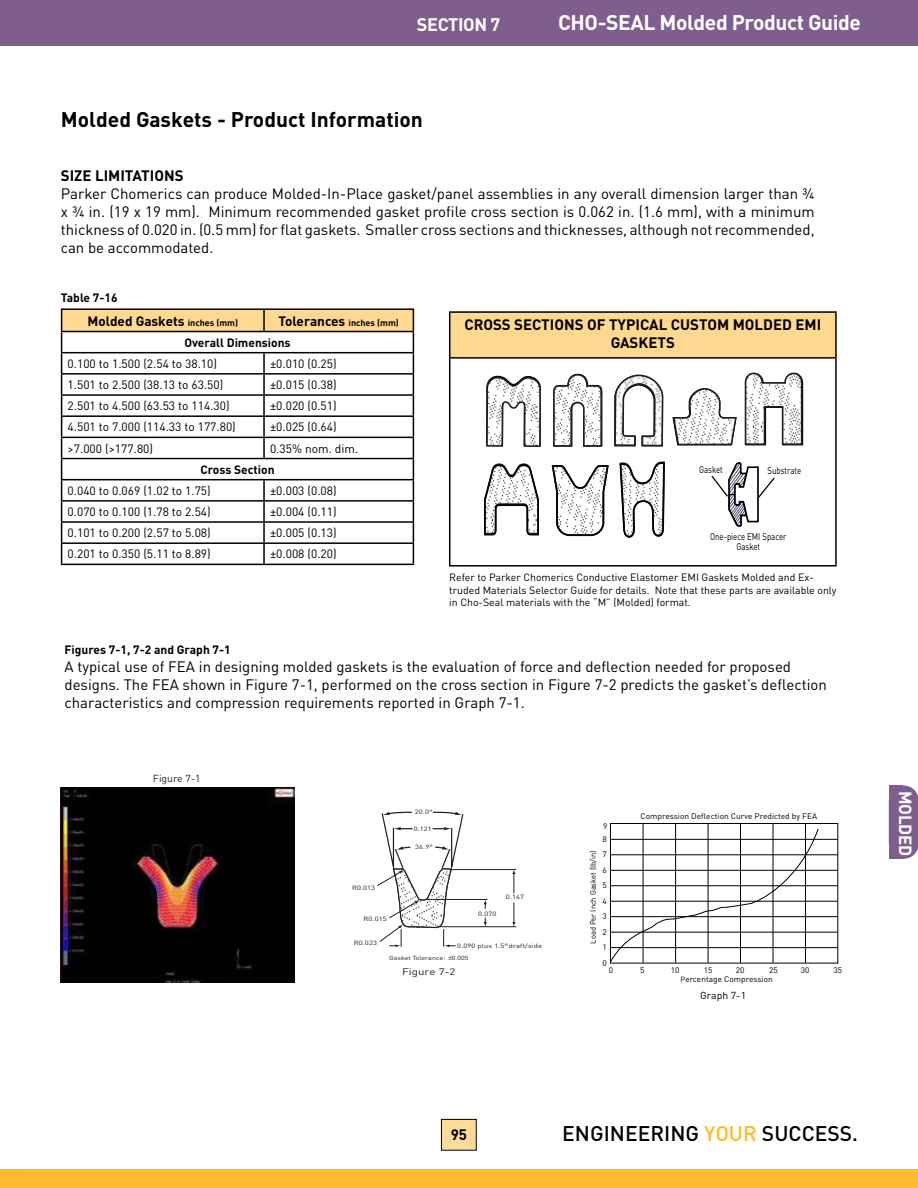
<style>
.page{position:relative;width:918px;height:1188px;background:#fff}
.page>*{position:absolute;margin:0;border:0;box-sizing:border-box;transform-origin:0 0}
.t1{font:700 21px "DINOT";color:#000}
.t2{font:700 21px "DINOT";letter-spacing:-.02em;color:#fff}
.t3{font:500 21px "DINOT";color:#000}
.t4{font:700 18px "DINOT";letter-spacing:-.02em;color:#fff}
.t5{font:700 17.4px "DINOT";letter-spacing:-.02em;color:#fff;scale:.96 1}
.t6{font:15px/18px "DINOT";color:#000;text-align:justify}
.t7{font:700 15px/18px "DINOT";color:#000;text-align:center}
.t8{font:700 13.5px "DINOT";color:#000}
.t9{font:12px "DINOT";color:#000}
.t10{font:700 12px "DINOT";color:#000}
.t11{font:10.5px/12.6px "DINOT";color:#000}
.t12{font:10.05px "DINOT";color:#231f20;scale:1.04 1}
.t13{font:10.05px "DINOT";color:#000;scale:1.04 1}
.t14{font:9.75px/9.8px "DINOT";color:#000;text-align:center;scale:.81 1}
.t15{font:9.3px "DINOT";color:#221f20;scale:1.23 1}
.t16{font:8.1px/15.5px "DINOT";color:#000;text-align:justify;scale:1.04 1}
.t17{font:7.8px "DINOT";color:#000;scale:.96 1}
.t18{font:6.15px "DINOT";letter-spacing:.015em;color:#221f20;scale:1.23 1}
.t19{font:5.85px "DINOT";letter-spacing:-.005em;color:#221f20;scale:1.23 1}
.s1{font-size:9px}
.s2{font-size:7.5px}
.s3{color:#fdbb30}
</style>
<div class="page">
<div style="left:441px;top:1119px;width:35px;height:31px;background:#ffda98"></div>
<div style="left:441px;top:1119px;width:36px;height:32px;border:1px solid #000"></div>
<div style="left:0;top:1169px;width:918px;height:19px;background:#fdbb30"></div>
<div style="left:0;top:0;width:918px;height:45px;background:#7f5e8f"></div>
<div style="left:889px;top:786px;width:29px;height:73px;background:#7f5e8f;border-radius:15px"></div>
<div style="left:889px;top:786px;width:13px;height:73px;background:#7f5e8f"></div>
<div style="left:450px;top:312px;width:386px;height:46px;background:#ffd990"></div>
<hr style="left:449px;top:311px;width:388px;height:2px;background:#000">
<hr style="left:449px;top:313px;width:1px;height:44px;background:#000">
<hr style="left:835px;top:313px;width:2px;height:44px;background:#000">
<hr style="left:449px;top:357px;width:388px;height:2px;background:#000">
<hr style="left:449px;top:359px;width:1px;height:206px;background:#000">
<hr style="left:835px;top:359px;width:2px;height:206px;background:#000">
<hr style="left:449px;top:565px;width:388px;height:2px;background:#000">
<hr style="left:61px;top:308px;width:203px;height:2px;background:#000">
<hr style="left:264px;top:308px;width:150px;height:2px;background:#000">
<svg style="left:61px;top:309px;width:353px;height:255px"></svg>
<hr style="left:61px;top:564px;width:203px;height:1px;background:#000">
<hr style="left:264px;top:564px;width:150px;height:1px;background:#000">
<svg style="left:377px;top:811px;width:87px;height:136px"></svg>
<hr style="left:440px;top:926px;width:76px;height:1px;background:#221f20">
<hr style="left:452px;top:869px;width:64px;height:1px;background:#221f20">
<hr style="left:427px;top:899px;width:60px;height:1px;background:#221f20">
<svg style="left:484px;top:900px;width:3px;height:9px"></svg>
<svg style="left:484px;top:918px;width:3px;height:8px"></svg>
<svg style="left:512px;top:903px;width:3px;height:23px"></svg>
<svg style="left:512px;top:870px;width:3px;height:23px"></svg>
<svg style="left:448px;top:956px;width:4px;height:4px"></svg>
<hr style="left:611px;top:839px;width:227px;height:1px;background:#000">
<hr style="left:611px;top:855px;width:227px;height:1px;background:#000">
<hr style="left:611px;top:870px;width:227px;height:1px;background:#000">
<hr style="left:611px;top:886px;width:227px;height:1px;background:#000">
<hr style="left:611px;top:901px;width:227px;height:1px;background:#000">
<hr style="left:611px;top:916px;width:227px;height:1px;background:#000">
<hr style="left:611px;top:932px;width:227px;height:1px;background:#000">
<hr style="left:611px;top:947px;width:227px;height:1px;background:#000">
<hr style="left:643px;top:824px;width:1px;height:139px;background:#000">
<hr style="left:675px;top:824px;width:1px;height:139px;background:#000">
<hr style="left:708px;top:824px;width:1px;height:139px;background:#000">
<hr style="left:740px;top:824px;width:1px;height:139px;background:#000">
<hr style="left:773px;top:824px;width:1px;height:139px;background:#000">
<hr style="left:805px;top:824px;width:1px;height:139px;background:#000">
<svg style="left:612px;top:828px;width:207px;height:133px"></svg>
<div style="left:610px;top:823px;width:228px;height:140px;border:1px solid #000"></div>
<img style="left:61px;top:787px;width:234px;height:195px">
<svg style="left:486px;top:375px;width:55px;height:72px"></svg>
<svg style="left:484px;top:463px;width:55px;height:73px"></svg>
<svg style="left:551px;top:372px;width:253px;height:166px"></svg>
<p class="t4" style="left:417px;top:12px;width:85px">SECTION 7</p>
<h1 class="t2" style="left:558px;top:9px;width:304px">CHO-SEAL Molded Product Guide</h1>
<h1 class="t1" style="left:61px;top:105px;width:364px">Molded Gaskets - Product Information</h1>
<p class="t7" style="left:61px;top:166px;width:124px">SIZE LIMITATIONS</p>
<p class="t6" style="left:61px;top:184px;width:755px">Parker Chomerics can produce Molded-In-Place gasket/panel assemblies in any overall dimension larger than ¾ x ¾ in. (19 x 19 mm). Minimum recommended gasket profile cross section is 0.062 in. (1.6 mm), with a minimum thickness of 0.020 in. (0.5 mm) for flat gaskets. Smaller cross sections and thicknesses, although not recommended, can be accommodated.</p>
<p class="t10" style="left:61px;top:290px;width:58px">Table 7-16</p>
<p class="t8" style="left:87px;top:311px;width:152px">Molded Gaskets <span class="s1">inches (mm)</span></p>
<p class="t8" style="left:278px;top:311px;width:122px">Tolerances <span class="s1">inches (mm)</span></p>
<p class="t10" style="left:184px;top:334px;width:108px">Overall Dimensions</p>
<p class="t9" style="left:68px;top:355px;width:151px">0.100 to 1.500 (2.54 to 38.10)</p>
<p class="t9" style="left:270px;top:355px;width:68px">±0.010 (0.25)</p>
<p class="t9" style="left:68px;top:377px;width:157px">1.501 to 2.500 (38.13 to 63.50)</p>
<p class="t9" style="left:270px;top:377px;width:68px">±0.015 (0.38)</p>
<p class="t9" style="left:68px;top:398px;width:164px">2.501 to 4.500 (63.53 to 114.30)</p>
<p class="t9" style="left:270px;top:398px;width:68px">±0.020 (0.51)</p>
<p class="t9" style="left:68px;top:419px;width:170px">4.501 to 7.000 (114.33 to 177.80)</p>
<p class="t9" style="left:270px;top:419px;width:68px">±0.025 (0.64)</p>
<p class="t9" style="left:68px;top:440px;width:87px">&gt;7.000 (&gt;177.80)</p>
<p class="t9" style="left:270px;top:440px;width:90px">0.35% nom. dim.</p>
<p class="t10" style="left:200px;top:461px;width:76px">Cross Section</p>
<p class="t9" style="left:68px;top:482px;width:145px">0.040 to 0.069 (1.02 to 1.75)</p>
<p class="t9" style="left:270px;top:482px;width:68px">±0.003 (0.08)</p>
<p class="t9" style="left:68px;top:504px;width:145px">0.070 to 0.100 (1.78 to 2.54)</p>
<p class="t9" style="left:270px;top:504px;width:68px">±0.004 (0.11)</p>
<p class="t9" style="left:68px;top:525px;width:145px">0.101 to 0.200 (2.57 to 5.08)</p>
<p class="t9" style="left:270px;top:525px;width:68px">±0.005 (0.13)</p>
<p class="t9" style="left:68px;top:546px;width:145px">0.201 to 0.350 (5.11 to 8.89)</p>
<p class="t9" style="left:270px;top:546px;width:68px">±0.008 (0.20)</p>
<p class="t7" style="left:464px;top:314px;width:358px">CROSS SECTIONS OF TYPICAL CUSTOM MOLDED EMI<br>GASKETS</p>
<p class="t14" style="left:699px;top:464px;width:31px">Gasket</p>
<p class="t14" style="left:768px;top:465px;width:43px">Substrate</p>
<p class="t14" style="left:710px;top:531px;width:96px">One-piece EMI Spacer<br>Gasket</p>
<p class="t11" style="left:449px;top:571px;width:389px">Refer to Parker Chomerics Conductive Elastomer EMI Gaskets Molded and Ex&shy;truded Materials Selector Guide for details. Note that these parts are available only in Cho-Seal materials with the “M” (Molded) format.</p>
<p class="t10" style="left:65px;top:642px;width:168px">Figures 7-1, 7-2 and Graph 7-1</p>
<p class="t6" style="left:65px;top:657px;width:764px;text-align:left">A typical use of FEA in designing molded gaskets is the evaluation of force and deflection needed for proposed designs. The FEA shown in Figure 7-1, performed on the cross section in Figure 7-2 predicts the gasket’s deflection characteristics and compression requirements reported in Graph 7-1.</p>
<p class="t12" style="left:153px;top:771px;width:47px">Figure 7-1</p>
<p class="t18" style="left:415px;top:808px;width:16px">20.0°</p>
<p class="t18" style="left:414px;top:824px;width:16px">0.121</p>
<p class="t18" style="left:415px;top:843px;width:16px">36.9°</p>
<p class="t18" style="left:352px;top:883px;width:20px">R0.013</p>
<p class="t18" style="left:364px;top:915px;width:20px">R0.015</p>
<p class="t18" style="left:354px;top:939px;width:20px">R0.023</p>
<p class="t18" style="left:506px;top:893px;width:16px">0.147</p>
<p class="t18" style="left:478px;top:909px;width:16px">0.070</p>
<p class="t18" style="left:457px;top:942px;width:71px">0.090 plus 1.5° draft/side</p>
<p class="t19" style="left:389px;top:954px;width:66px">Gasket Tolerance: 0.005</p>
<p class="t15" style="left:402px;top:965px;width:45px">Figure 7-2</p>
<p class="t16" style="left:603px;top:818px;width:6px">9</p>
<p class="t16" style="left:641px;top:808px;width:171px">Compression Deflection Curve Predicted by FEA</p>
<p class="t16" style="left:603px;top:831px;width:6px">8<br>7<br>6<br>5<br>4<br>3<br>2<br>1<br>0</p>
<p class="t17" style="left:588px;top:944px;width:98px;rotate:-90deg">Load Per Inch Gasket (lb/in)</p>
<p class="t16" style="left:609px;top:962px;width:6px">0</p>
<p class="t16" style="left:640px;top:962px;width:6px">5</p>
<p class="t16" style="left:671px;top:962px;width:10px">10</p>
<p class="t16" style="left:704px;top:962px;width:10px">15</p>
<p class="t16" style="left:736px;top:962px;width:10px">20</p>
<p class="t16" style="left:769px;top:962px;width:10px">25</p>
<p class="t16" style="left:801px;top:962px;width:10px">30</p>
<p class="t16" style="left:834px;top:962px;width:10px">35</p>
<p class="t16" style="left:680px;top:971px;width:90px"><span class="s2">P</span>ercentage Compression</p>
<p class="t13" style="left:700px;top:989px;width:46px">Graph 7-1</p>
<p class="t5" style="left:917px;top:791px;width:69px;rotate:90deg">MOLDED</p>
<p class="t7" style="left:451px;top:1125px;width:18px">95</p>
<h1 class="t3" style="left:562px;top:1120px;width:297px">ENGINEERING <span class="s3">YOUR</span> SUCCESS.</h1>
</div>
